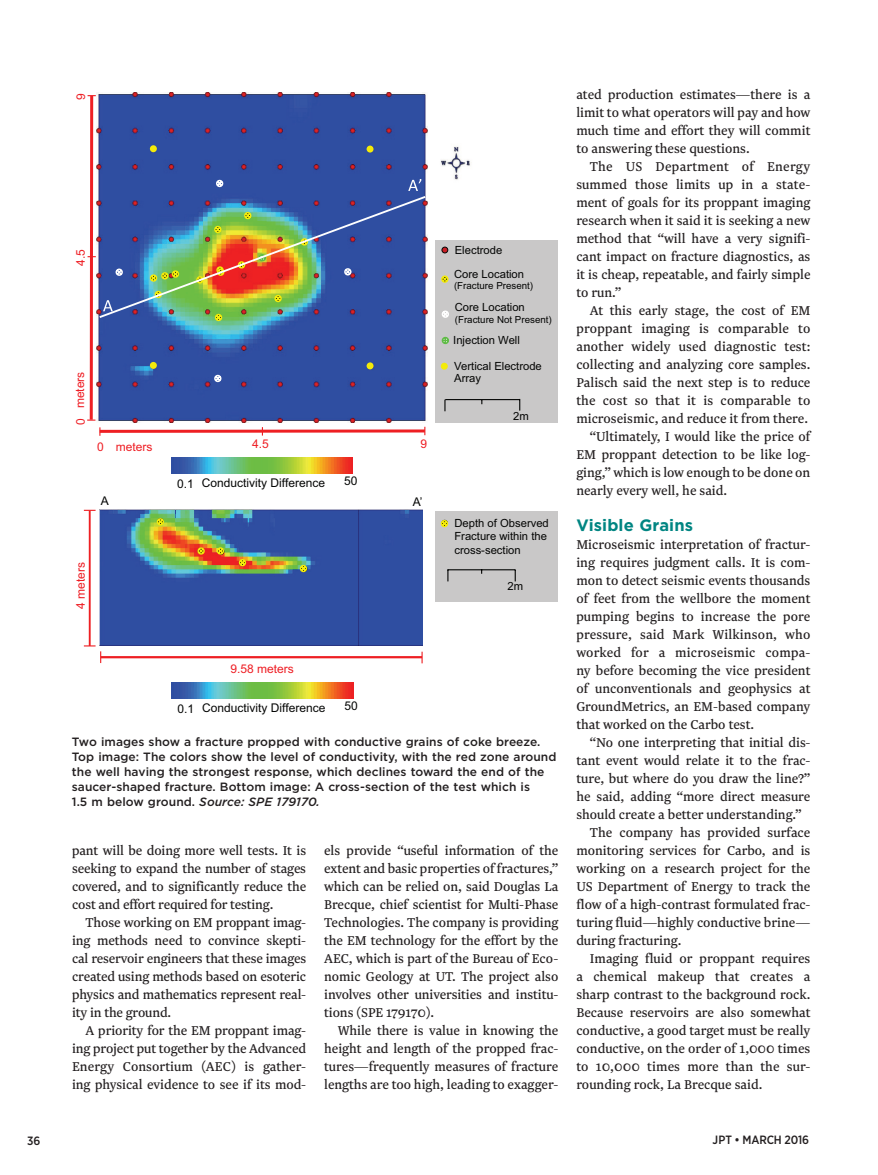
<style>
.page{position:relative;width:878px;height:1175px;background:#fff}
.page>*{position:absolute;margin:0;border:0;box-sizing:border-box;transform-origin:0 0}
.Head_1{font:700 16.5px "Gotham";letter-spacing:.005em;color:#008582}
.para1{font:15px/18px "Newzald";color:#231f20;text-align:justify}
.para{font:15px/18px "Newzald";color:#231f20;text-align:justify}
.Cutline{font:500 12px/15px "Gotham";letter-spacing:.005em;color:#231f20}
.t1{font:12px "Arial";color:#040504}
.t2{font:12px "Arial";color:#ee1d23}
.t3{font:500 12px "Gotham Narrow";letter-spacing:-.015em;color:#231f20}
.t4{font:11.25px/13.4px "Arial";color:#040504}
.t5{font:9.75px "Arial";color:#040504}
.s1{font-style:italic}
</style>
<div class="page">
<img style="left:172px;top:457px;width:181px;height:17px">
<img style="left:441px;top:146px;width:30px;height:34px">
<img style="left:96px;top:92px;width:331px;height:330px">
<svg style="left:100px;top:429px;width:324px;height:4px"></svg>
<hr style="left:90px;top:96px;width:3px;height:324px;background:#ee1f23">
<svg style="left:115px;top:322px;width:237px;height:61px;background:#3459a5"></svg>
<div style="left:435px;top:240px;width:122px;height:182px;background:#c9c8c8"></div>
<svg style="left:442px;top:247px;width:6px;height:6px"></svg>
<div style="left:441px;top:247px;width:7px;height:6px;border:1px solid #040504;border-radius:50%"></div>
<svg style="left:441px;top:310px;width:8px;height:8px"></svg>
<svg style="left:441px;top:336px;width:8px;height:9px"></svg>
<div style="left:150px;top:362px;width:7px;height:7px;background:#f3eb0a;border-radius:50%"></div>
<div style="left:366px;top:362px;width:7px;height:7px;background:#f3eb0a;border-radius:50%"></div>
<div style="left:366px;top:146px;width:7px;height:6px;background:#f3eb0a;border-radius:50%"></div>
<div style="left:150px;top:145px;width:7px;height:7px;background:#f3eb0a;border-radius:50%"></div>
<div style="left:441px;top:363px;width:7px;height:7px;background:#f3eb0a;border-radius:50%"></div>
<svg style="left:88px;top:179px;width:339px;height:143px;background:#5f738b"></svg>
<hr style="left:445px;top:399px;width:74px;height:1px;background:#040504">
<svg style="left:444px;top:399px;width:1px;height:12px"></svg>
<svg style="left:441px;top:275px;width:8px;height:8px"></svg>
<hr style="left:101px;top:656px;width:321px;height:2px;background:#ee1f23">
<hr style="left:89px;top:510px;width:2px;height:136px;background:#ee1f23">
<svg style="left:84px;top:510px;width:12px;height:1px"></svg>
<svg style="left:84px;top:645px;width:17px;height:18px"></svg>
<img style="left:172px;top:682px;width:181px;height:17px">
<img style="left:99px;top:510px;width:323px;height:136px">
<div style="left:435px;top:510px;width:122px;height:91px;background:#c9c8c8"></div>
<hr style="left:447px;top:569px;width:68px;height:1px;background:#040504">
<svg style="left:514px;top:570px;width:2px;height:11px"></svg>
<svg style="left:440px;top:519px;width:9px;height:9px"></svg>
<svg style="left:298px;top:563px;width:11px;height:11px"></svg>
<svg style="left:236px;top:557px;width:11px;height:11px"></svg>
<svg style="left:216px;top:546px;width:10px;height:11px"></svg>
<svg style="left:195px;top:545px;width:11px;height:11px"></svg>
<svg style="left:155px;top:516px;width:11px;height:11px"></svg>
<p class="t2" style="left:73px;top:100px;width:8px;rotate:-90deg">9</p>
<p class="t2" style="left:73px;top:266px;width:18px;rotate:-90deg">4.5</p>
<p class="t2" style="left:72px;top:408px;width:38px;rotate:-90deg">meters</p>
<p class="t2" style="left:73px;top:425px;width:8px;rotate:-90deg">0</p>
<p class="t2" style="left:97px;top:439px;width:57px">0 meters</p>
<p class="t2" style="left:252px;top:436px;width:18px">4.5</p>
<p class="t2" style="left:420px;top:436px;width:8px">9</p>
<p class="t1" style="left:177px;top:476px;width:18px">0.1</p>
<p class="t1" style="left:344px;top:473px;width:15px">50</p>
<p class="t1" style="left:202px;top:474px;width:125px">Conductivity Difference</p>
<p class="t1" style="left:101px;top:493px;width:10px">A</p>
<p class="t1" style="left:412px;top:493px;width:11px">A’</p>
<p class="t2" style="left:73px;top:609px;width:48px;rotate:-90deg">4 meters</p>
<p class="t2" style="left:230px;top:661px;width:65px">9.58 meters</p>
<p class="t1" style="left:177px;top:701px;width:18px">0.1</p>
<p class="t1" style="left:344px;top:698px;width:15px">50</p>
<p class="t1" style="left:202px;top:699px;width:125px">Conductivity Difference</p>
<p class="t4" style="left:454px;top:239px;width:72px;line-height:23.4px">Electrode<br>Core Location</p>
<p class="t5" style="left:454px;top:280px;width:81px">(Fracture Present)</p>
<p class="t4" style="left:455px;top:301px;width:72px">Core Location</p>
<p class="t5" style="left:455px;top:313px;width:98px">(Fracture Not Present)</p>
<p class="t4" style="left:453px;top:334px;width:68px">Injection Well</p>
<p class="t4" style="left:454px;top:361px;width:89px;line-height:11.7px">Vertical Electrode<br>Array</p>
<p class="t4" style="left:513px;top:409px;width:17px">2m</p>
<p class="t4" style="left:454px;top:516px;width:96px">Depth of Observed<br>Fracture within the cross-section</p>
<p class="t4" style="left:507px;top:580px;width:17px">2m</p>
<p class="Cutline" style="left:72px;top:733px;width:486px">Two images show a fracture propped with conductive grains of coke breeze.<br>Top image: The colors show the level of conductivity, with the red zone around the well having the strongest response, which declines toward the end of the saucer-shaped fracture. Bottom image: A cross-section of the test which is<br>1.5 m below ground. <span class="s1">Source: SPE 179170.</span></p>
<p class="para1" style="left:72px;top:841px;width:235px">pant will be doing more well tests. It is seeking to expand the number of stages covered, and to significantly reduce the cost and effort required for testing.</p>
<p class="para1" style="left:72px;top:913px;width:235px;text-indent:14px">Those working on EM proppant imag&shy;ing methods need to convince skepti&shy;cal reservoir engineers that these images created using methods based on esoteric physics and mathematics represent real&shy;ity in the ground.</p>
<p class="para1" style="left:72px;top:1021px;width:235px;text-indent:14px">A priority for the EM proppant imag&shy;ing project put together by the Advanced Energy Consortium (AEC) is gather&shy;ing physical evidence to see if its mod-</p>
<p class="para1" style="left:324px;top:841px;width:236px">els provide “useful information of the extent and basic properties of fractures,” which can be relied on, said Douglas La Brecque, chief scientist for Multi-Phase Technologies. The company is providing the EM technology for the effort by the AEC, which is part of the Bureau of Eco&shy;nomic Geology at UT. The project also involves other universities and institu&shy;tions (SPE 179170).</p>
<p class="para1" style="left:324px;top:1021px;width:236px;text-indent:14px">While there is value in knowing the height and length of the propped frac&shy;tures—frequently measures of fracture lengths are too high, leading to exagger-</p>
<p class="para1" style="left:576px;top:85px;width:236px">ated production estimates—there is a limit to what operators will pay and how much time and effort they will commit to answering these questions.</p>
<p class="para1" style="left:576px;top:157px;width:236px;text-indent:14px">The US Department of Energy summed those limits up in a state&shy;ment of goals for its proppant imaging research when it said it is seeking a new method that “will have a very signifi&shy;cant impact on fracture diagnostics, as it is cheap, repeatable, and fairly simple to run.”</p>
<p class="para1" style="left:576px;top:301px;width:236px;text-indent:14px">At this early stage, the cost of EM proppant imaging is comparable to another widely used diagnostic test: collecting and analyzing core samples.<br>Palisch said the next step is to reduce the cost so that it is comparable to microseismic, and reduce it from there.</p>
<p class="para1" style="left:576px;top:427px;width:236px;text-indent:14px">“Ultimately, I would like the price of EM proppant detection to be like log&shy;ging,” which is low enough to be done on nearly every well, he said.</p>
<p class="Head_1" style="left:576px;top:514px;width:118px">Visible Grains</p>
<p class="para" style="left:576px;top:535px;width:236px">Microseismic interpretation of fractur&shy;ing requires judgment calls. It is com&shy;mon to detect seismic events thousands of feet from the wellbore the moment pumping begins to increase the pore pressure, said Mark Wilkinson, who worked for a microseismic compa&shy;ny before becoming the vice president of unconventionals and geophysics at GroundMetrics, an EM-based company that worked on the Carbo test.</p>
<p class="para1" style="left:576px;top:733px;width:236px;text-indent:14px">“No one interpreting that initial dis&shy;tant event would relate it to the frac&shy;ture, but where do you draw the line?” he said, adding “more direct measure should create a better understanding.”</p>
<p class="para1" style="left:576px;top:823px;width:235px;text-indent:14px">The company has provided surface monitoring services for Carbo, and is working on a research project for the US Department of Energy to track the flow of a high-contrast formulated frac&shy;turing fluid—highly conductive brine— during fracturing.</p>
<p class="para1" style="left:576px;top:949px;width:235px;text-indent:14px">Imaging fluid or proppant requires a chemical makeup that creates a sharp contrast to the background rock.<br>Because reservoirs are also somewhat conductive, a good target must be really conductive, on the order of 1,000 times to 10,000 times more than the sur&shy;rounding rock, La Brecque said.</p>
<p class="t3" style="left:27px;top:1132px;width:15px">36</p>
<p class="t3" style="left:712px;top:1132px;width:98px">JPT • MARCH 2016</p>
</div>
